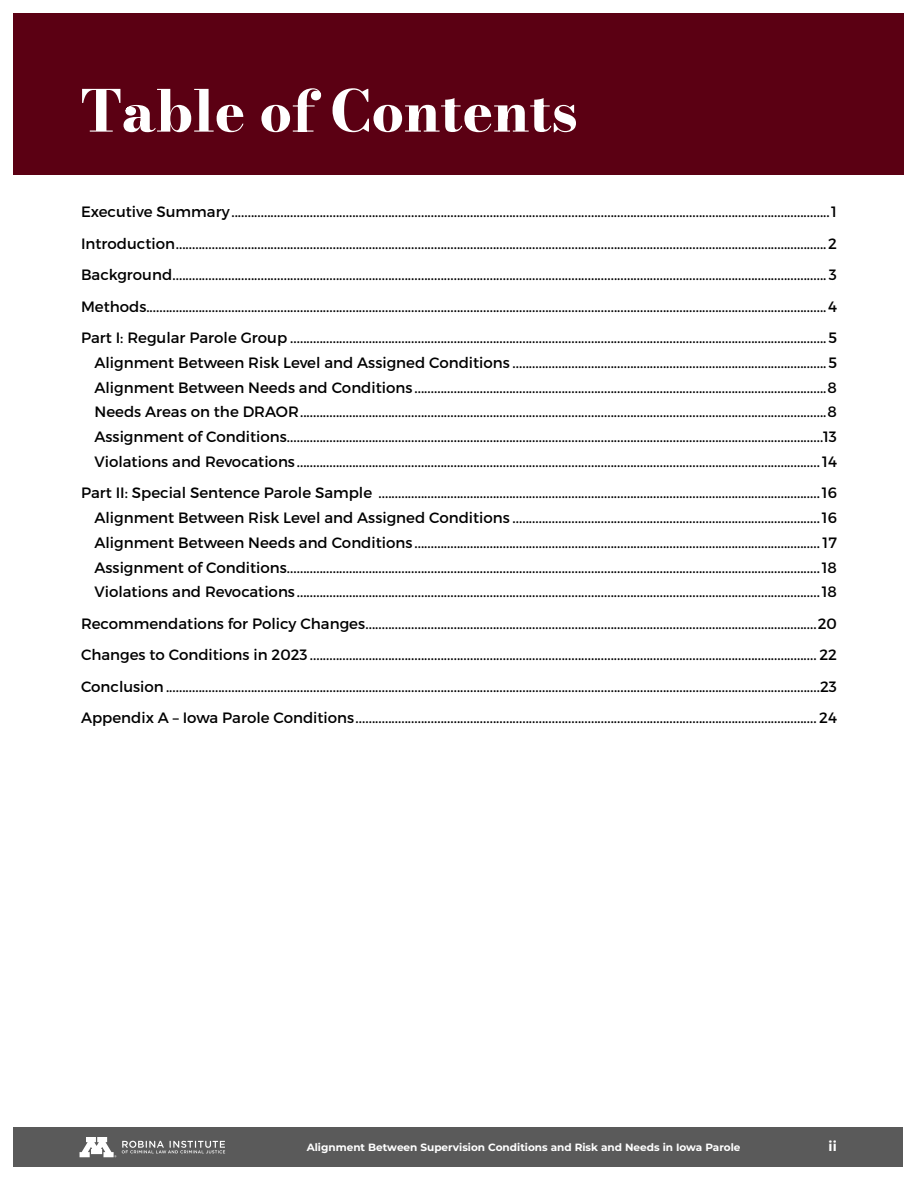
<style>
.page{position:relative;width:918px;height:1188px;background:#fff}
.page>*{position:absolute;margin:0;border:0;box-sizing:border-box;transform-origin:0 0}
.h1_no_TOC{font:57px "Bodoni Moda";color:#fff}
.t1{font:15px "Montserrat";color:#000}
.t2{font:700 13.5px "Montserrat";color:#fff}
.t3{font:700 10.5px "Montserrat";color:#fff}
</style>
<div class="page">
<div style="left:14px;top:1127px;width:889px;height:40px;background:#5a5a5a"></div>
<svg style="left:122px;top:1141px;width:103px;height:13px"></svg>
<svg style="left:80px;top:1137px;width:36px;height:20px"></svg>
<div style="left:14px;top:14px;width:890px;height:161px;background:#5b0013"></div>
<p class="h1_no_TOC" style="left:81px;top:72px;width:498px">Table of Contents</p>
<p class="t1" style="left:81px;top:203px;width:758px">Executive Summary.......................................................................................................................................................................................1</p>
<p class="t1" style="left:81px;top:234px;width:757px">Introduction.......................................................................................................................................................................................................2</p>
<p class="t1" style="left:81px;top:266px;width:758px">Background........................................................................................................................................................................................................ 3</p>
<p class="t1" style="left:81px;top:297px;width:757px">Methods................................................................................................................................................................................................................4</p>
<p class="t1" style="left:81px;top:329px;width:757px">Part I: Regular Parole Group ....................................................................................................................................................................5</p>
<p class="t1" style="left:94px;top:353px;width:744px">Alignment Between Risk Level and Assigned Conditions ................................................................................................5</p>
<p class="t1" style="left:94px;top:378px;width:744px">Alignment Between Needs and Conditions ..............................................................................................................................8</p>
<p class="t1" style="left:94px;top:403px;width:744px">Needs Areas on the DRAOR.................................................................................................................................................................8</p>
<p class="t1" style="left:94px;top:428px;width:744px">Assignment of Conditions....................................................................................................................................................................13</p>
<p class="t1" style="left:94px;top:452px;width:744px">Violations and Revocations ................................................................................................................................................................14</p>
<p class="t1" style="left:81px;top:484px;width:758px">Part II: Special Sentence Parole Sample .......................................................................................................................................16</p>
<p class="t1" style="left:95px;top:509px;width:744px">Alignment Between Risk Level and Assigned Conditions ..............................................................................................16</p>
<p class="t1" style="left:95px;top:533px;width:744px">Alignment Between Needs and Conditions ............................................................................................................................ 17</p>
<p class="t1" style="left:94px;top:558px;width:744px">Assignment of Conditions...................................................................................................................................................................18</p>
<p class="t1" style="left:94px;top:583px;width:744px">Violations and Revocations ................................................................................................................................................................18</p>
<p class="t1" style="left:81px;top:614px;width:758px">Recommendations for Policy Changes..........................................................................................................................................20</p>
<p class="t1" style="left:81px;top:646px;width:758px">Changes to Conditions in 2023 ........................................................................................................................................................... 22</p>
<p class="t1" style="left:81px;top:677px;width:758px">Conclusion........................................................................................................................................................................................................23</p>
<p class="t1" style="left:81px;top:709px;width:757px">Appendix A – Iowa Parole Conditions............................................................................................................................................. 24</p>
<p class="t3" style="left:307px;top:1140px;width:435px">Alignment Between Supervision Conditions and Risk and Needs in Iowa Parole</p>
<p class="t2" style="left:829px;top:1137px;width:10px">ii</p>
</div>
